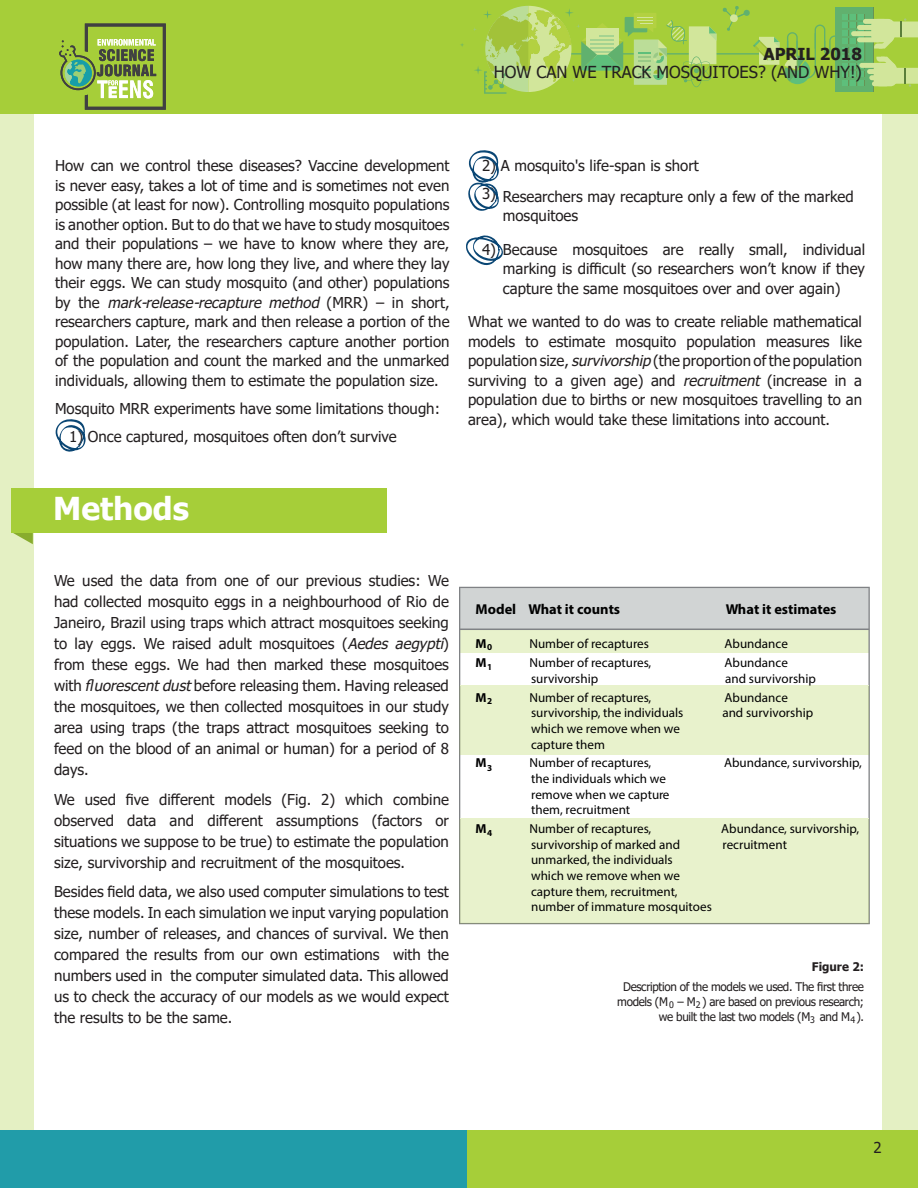
<style>
.page{position:relative;width:918px;height:1188px;background:#e4f0c3}
.page>*{position:absolute;margin:0;border:0;box-sizing:border-box;transform-origin:0 0}
.t1{font:700 31.5px "Tahoma";color:#fff}
.t2{font:16.5px "Tahoma";color:#231f20}
.t3{font:700 16.5px "Tahoma";color:#231f20}
.t4{font:15px/19.5px "Tahoma";color:#231f20;text-align:justify}
.t5{font:700 14.4px "Myriad Pro";color:#000}
.t6{font:13.05px/15.6px "Myriad Pro";color:#000}
.t7{font:700 13.05px "Myriad Pro";color:#000}
.t8{font:11.85px/15px "Tahoma";letter-spacing:-.03em;color:#231f20;text-align:center}
.t9{font:700 11.85px "Tahoma";color:#231f20}
.t10{font:700 9.15px/19.5px "Myriad Pro";color:#000}
.t11{font:9px "Tahoma";color:#231f20}
.s1{font-family:"Tahoma Faux";font-style:italic}
.s2{font-family:"Myriad Pro";font-style:italic;font-size:16.5px}
</style>
<div class="page">
<div style="left:34px;top:113px;width:847px;height:1028px;background:#fff"></div>
<div style="left:0;top:0;width:918px;height:114px;background:#a6ce39"></div>
<div style="left:450px;top:1130px;width:468px;height:58px;background:#a6ce39"></div>
<div style="left:0;top:1130px;width:466px;height:58px;background:#219ca9"></div>
<div style="left:835px;top:7px;width:38px;height:85px;background:#61b16e"></div>
<div style="left:867px;top:69px;width:23px;height:5px;background:#d2e69b;border-radius:2px"></div>
<div style="left:874px;top:63px;width:23px;height:23px;background:#d2e69b;border-radius:6px"></div>
<div style="left:872px;top:81px;width:17px;height:5px;background:#d2e69b;border-radius:2px"></div>
<div style="left:869px;top:75px;width:24px;height:5px;background:#d2e69b;border-radius:2px"></div>
<div style="left:859px;top:63px;width:24px;height:5px;background:#d2e69b;border-radius:2px"></div>
<div style="left:871px;top:19px;width:24px;height:23px;background:#d2e69b;border-radius:6px"></div>
<div style="left:863px;top:19px;width:23px;height:5px;background:#d2e69b;border-radius:2px"></div>
<div style="left:857px;top:25px;width:23px;height:5px;background:#d2e69b;border-radius:2px"></div>
<div style="left:857px;top:37px;width:23px;height:5px;background:#d2e69b;border-radius:2px"></div>
<div style="left:851px;top:31px;width:23px;height:5px;background:#d2e69b;border-radius:2px"></div>
<svg style="left:876px;top:57px;width:42px;height:30px"></svg>
<svg style="left:874px;top:18px;width:44px;height:31px"></svg>
<svg style="left:473px;top:6px;width:392px;height:88px"></svg>
<svg style="left:59px;top:24px;width:107px;height:86px"></svg>
<svg style="left:13px;top:533px;width:20px;height:11px"></svg>
<div style="left:12px;top:488px;width:375px;height:45px;background:#a6ce39"></div>
<svg style="left:466px;top:235px;width:37px;height:31px"></svg>
<svg style="left:55px;top:419px;width:31px;height:33px"></svg>
<svg style="left:468px;top:150px;width:31px;height:61px"></svg>
<svg style="left:459px;top:587px;width:411px;height:337px"></svg>
<hr style="left:460px;top:629px;width:409px;height:1px;background:#808285">
<div style="left:460px;top:686px;width:409px;height:69px;background:#e8f2cc"></div>
<hr style="left:460px;top:686px;width:1px;height:69px;background:#8a9473">
<hr style="left:869px;top:686px;width:1px;height:69px;background:#8a9473">
<div style="left:460px;top:819px;width:409px;height:105px;background:#e8f2cc"></div>
<p class="t3" style="left:763px;top:43px;width:100px">APRIL 2018</p>
<p class="t2" style="left:494px;top:61px;width:370px">HOW CAN WE TRACK MOSQUITOES? (AND WHY!)</p>
<p class="t4" style="left:55px;top:157px;width:396px">How can we control these diseases? Vaccine development is never easy, takes a lot of time and is sometimes not even possible (at least for now). Controlling mosquito populations is another option. But to do that we have to study mosquitoes and their populations – we have to know where they are, how many there are, how long they live, and where they lay their eggs. We can study mosquito (and other) populations by the <span class="s1">mark-release-recapture method</span> (MRR) – in short, researchers capture, mark and then release a portion of the population. Later, the researchers capture another portion of the population and count the marked and the unmarked individuals, allowing them to estimate the population size.</p>
<p class="t4" style="left:55px;top:399px;width:386px">Mosquito MRR experiments have some limitations though:</p>
<p class="t4" style="left:69px;top:427px;width:329px">1) Once captured, mosquitoes often don’t survive</p>
<p class="t4" style="left:482px;top:157px;width:218px">2) A mosquito's life-span is short</p>
<p class="t4" style="left:482px;top:185px;width:15px">3)</p>
<p class="t4" style="left:503px;top:187px;width:352px">Researchers may recapture only a few of the marked mosquitoes</p>
<p class="t4" style="left:482px;top:241px;width:15px">4)</p>
<p class="t4" style="left:503px;top:240px;width:364px">Because mosquitoes are really small, individual marking is difficult (so researchers won’t know if they capture the same mosquitoes over and over again)</p>
<p class="t4" style="left:468px;top:313px;width:396px">What we wanted to do was to create reliable mathematical models to estimate mosquito population measures like population size, <span class="s1">survivorship</span> (the proportion of the population surviving to a given age) and <span class="s1">recruitment</span> (increase in a population due to births or new mosquitoes travelling to an area), which would take these limitations into account.</p>
<p class="t1" style="left:53px;top:487px;width:137px">Methods</p>
<p class="t4" style="left:54px;top:571px;width:396px;line-height:21px">We used the data from one of our previous studies: We had collected mosquito eggs in a neighbourhood of Rio de Janeiro, Brazil using traps which attract mosquitoes seeking to lay eggs. We raised adult mosquitoes (<span class="s1">Aedes aegypti</span>) from these eggs. We had then marked these mosquitoes with <span class="s2">fl</span><span class="s1">uorescent dust</span> before releasing them. Having released the mosquitoes, we then collected mosquitoes in our study area using traps (the traps attract mosquitoes seeking to feed on the blood of an animal or human) for a period of 8 days.</p>
<p class="t4" style="left:54px;top:790px;width:396px;line-height:21px">We used five different models (Fig. 2) which combine observed data and different assumptions (factors or situations we suppose to be true) to estimate the population size, survivorship and recruitment of the mosquitoes.</p>
<p class="t4" style="left:54px;top:882px;width:396px;line-height:21px">Besides field data, we also used computer simulations to test these models. In each simulation we input varying population size, number of releases, and chances of survival. We then compared the results from our own estimations with the numbers used in the computer simulated data. This allowed us to check the accuracy of our models as we would expect the results to be the same.</p>
<p class="t5" style="left:476px;top:600px;width:146px">Model What it counts</p>
<p class="t5" style="left:726px;top:600px;width:112px">What it estimates</p>
<p class="t7" style="left:476px;top:636px;width:13px">M</p>
<p class="t6" style="left:529px;top:636px;width:121px">Number of recaptures</p>
<p class="t6" style="left:725px;top:636px;width:65px">Abundance</p>
<p class="t7" style="left:476px;top:654px;width:13px">M</p>
<p class="t6" style="left:529px;top:655px;width:123px">Number of recaptures,</p>
<p class="t6" style="left:725px;top:655px;width:65px">Abundance</p>
<p class="t6" style="left:531px;top:670px;width:69px">survivorship</p>
<p class="t6" style="left:725px;top:670px;width:92px">and survivorship</p>
<p class="t7" style="left:476px;top:689px;width:13px">M</p>
<p class="t6" style="left:529px;top:689px;width:123px">Number of recaptures,</p>
<p class="t6" style="left:725px;top:689px;width:65px">Abundance</p>
<p class="t6" style="left:531px;top:705px;width:154px">survivorship, the individuals</p>
<p class="t6" style="left:722px;top:705px;width:92px">and survivorship</p>
<p class="t6" style="left:531px;top:721px;width:151px">which we remove when we capture them</p>
<p class="t7" style="left:476px;top:754px;width:13px">M</p>
<p class="t6" style="left:529px;top:755px;width:123px">Number of recaptures,</p>
<p class="t6" style="left:724px;top:755px;width:139px">Abundance, survivorship,</p>
<p class="t6" style="left:531px;top:771px;width:140px">the individuals which we remove when we capture them, recruitment</p>
<p class="t7" style="left:476px;top:820px;width:13px">M</p>
<p class="t6" style="left:529px;top:821px;width:123px">Number of recaptures,</p>
<p class="t6" style="left:721px;top:821px;width:139px">Abundance, survivorship,</p>
<p class="t6" style="left:531px;top:836px;width:150px">survivorship of marked and</p>
<p class="t6" style="left:722px;top:836px;width:66px">recruitment</p>
<p class="t6" style="left:531px;top:852px;width:182px">unmarked, the individuals<br>which we remove when we capture them, recruitment, number of immature mosquitoes</p>
<p class="t10" style="left:487px;top:637px;width:7px">0<br>1</p>
<p class="t10" style="left:487px;top:691px;width:7px">2</p>
<p class="t10" style="left:487px;top:758px;width:7px">3</p>
<p class="t10" style="left:487px;top:823px;width:7px">4</p>
<p class="t9" style="left:812px;top:959px;width:54px">Figure 2:</p>
<p class="t8" style="left:617px;top:980px;width:248px">Description of the models we used. The first three models (M – M ) are based on previous research;</p>
<p class="t8" style="left:659px;top:1010px;width:207px">we built the last two models (M and M ).</p>
<p class="t11" style="left:669px;top:999px;width:6px">0</p>
<p class="t11" style="left:696px;top:999px;width:6px">2</p>
<p class="t11" style="left:810px;top:1014px;width:6px">3</p>
<p class="t11" style="left:851px;top:1014px;width:6px">4</p>
<p class="t4" style="left:874px;top:1138px;width:10px">2</p>
</div>
